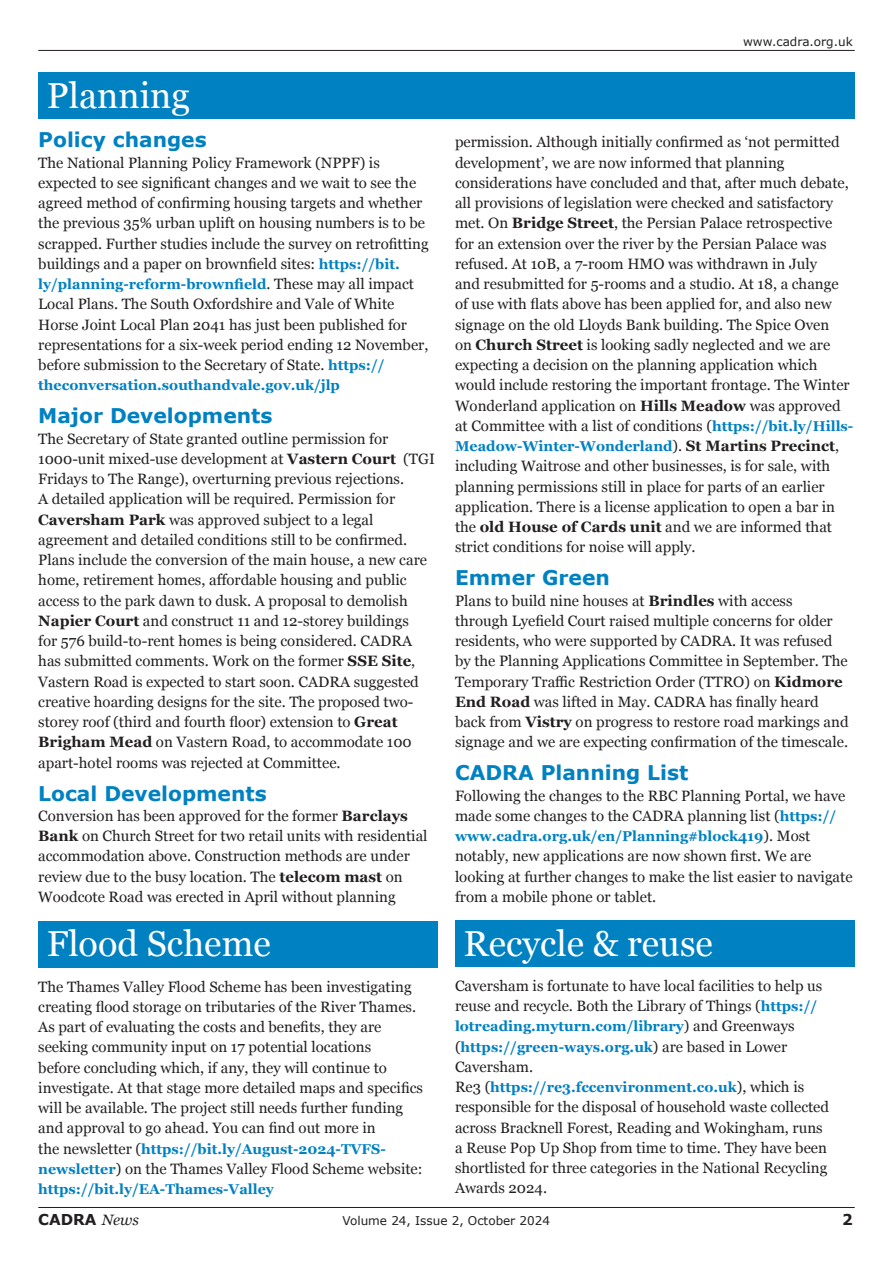
<style>
.page{position:relative;width:893px;height:1263px;background:#fff}
.page>*{position:absolute;margin:0;border:0;box-sizing:border-box;transform-origin:0 0}
.A_head_Georgia{font:36px "Georgia";color:#fff}
.B_after_A{font:36px "Georgia";color:#fff}
.B_head{font:700 20.25px "Verdana";color:#0081c2}
.B_after_A-2{font:700 20.25px "Verdana";color:#0081c2}
.Body_text{font:15px/20.2px "Georgia";color:#231f20}
.t1{font:700 15px "Verdana";color:#231f20}
.Body_text-2{font:700 14.25px/20.2px "Georgia";color:#0081c2}
.Running_head{font:12px "Verdana";color:#231f20}
.s1{font-weight:700;font-size:14.25px;color:#0081c2}
.s2{font-weight:400;font-size:15px;color:#231f20}
.s3{font-weight:700}
.s4{font-size:15px;color:#231f20}
.s5{font-family:"Georgia";font-weight:400;font-style:italic}
</style>
<div class="page">
<hr style="left:38px;top:50px;width:817px;height:1px;background:#231f20">
<hr style="left:38px;top:1207px;width:817px;height:1px;background:#231f20">
<div style="left:38px;top:72px;width:817px;height:47px;background:#0081c2"></div>
<div style="left:38px;top:921px;width:400px;height:46px;background:#0081c2"></div>
<div style="left:455px;top:920px;width:400px;height:47px;background:#0081c2"></div>
<p class="B_after_A" style="left:47px;top:69px;width:145px">Planning</p>
<p class="B_after_A-2" style="left:38px;top:126px;width:170px">Policy changes</p>
<p class="Body_text" style="left:38px;top:152px;width:392px">The National Planning Policy Framework (NPPF) is expected to see significant changes and we wait to see the agreed method of confirming housing targets and whether the previous 35% urban uplift on housing numbers is to be scrapped. Further studies include the survey on retrofitting buildings and a paper on brownfield sites: <span class="s1">https://bit.</span></p>
<p class="Body_text-2" style="left:38px;top:273px;width:377px">ly/planning-reform-brownfield<span class="s2">. These may all impact</span></p>
<p class="Body_text" style="left:38px;top:293px;width:392px">Local Plans. The South Oxfordshire and Vale of White Horse Joint Local Plan 2041 has just been published for representations for a six-week period ending 12 November, before submission to the Secretary of State. <span class="s1">https://</span></p>
<p class="Body_text-2" style="left:38px;top:374px;width:303px">theconversation.southandvale.gov.uk/jlp</p>
<p class="B_head" style="left:38px;top:402px;width:236px">Major Developments</p>
<p class="Body_text" style="left:38px;top:428px;width:398px">The Secretary of State granted outline permission for 1000-unit mixed-use development at <span class="s3">Vastern Court</span> (TGI Fridays to The Range), overturning previous rejections.<br>A detailed application will be required. Permission for <span class="s3">Caversham Park</span> was approved subject to a legal agreement and detailed conditions still to be confirmed.<br>Plans include the conversion of the main house, a new care home, retirement homes, affordable housing and public access to the park dawn to dusk. A proposal to demolish <span class="s3">Napier Court</span> and construct 11 and 12-storey buildings<br>for 576 build-to-rent homes is being considered. CADRA has submitted comments. Work on the former <span class="s3">SSE Site</span>, Vastern Road is expected to start soon. CADRA suggested creative hoarding designs for the site. The proposed two&shy;storey roof (third and fourth floor) extension to <span class="s3">Great Brigham Mead</span> on Vastern Road, to accommodate 100 apart-hotel rooms was rejected at Committee.</p>
<p class="B_head" style="left:38px;top:779px;width:230px">Local Developments</p>
<p class="Body_text" style="left:38px;top:805px;width:391px">Conversion has been approved for the former <span class="s3">Barclays Bank</span> on Church Street for two retail units with residential accommodation above. Construction methods are under review due to the busy location. The <span class="s3">telecom mast</span> on Woodcote Road was erected in April without planning</p>
<p class="A_head_Georgia" style="left:47px;top:918px;width:225px">Flood Scheme</p>
<p class="Body_text" style="left:38px;top:975px;width:386px">The Thames Valley Flood Scheme has been investigating creating flood storage on tributaries of the River Thames.<br>As part of evaluating the costs and benefits, they are seeking community input on 17 potential locations<br>before concluding which, if any, they will continue to investigate. At that stage more detailed maps and specifics will be available. The project still needs further funding and approval to go ahead. You can find out more in</p>
<p class="Body_text-2" style="left:38px;top:1138px;width:349px"><span class="s2">the newsletter (</span>https://bit.ly/August-2024-TVFS-</p>
<p class="Body_text" style="left:38px;top:1158px;width:386px"><span class="s1">newsletter</span>) on the Thames Valley Flood Scheme website:</p>
<p class="Body_text-2" style="left:38px;top:1178px;width:237px">https://bit.ly/EA-Thames-Valley</p>
<p class="Running_head" style="left:743px;top:33px;width:111px">www.cadra.org.uk</p>
<p class="Body_text" style="left:455px;top:131px;width:400px">permission. Although initially confirmed as ‘not permitted development’, we are now informed that planning considerations have concluded and that, after much debate, all provisions of legislation were checked and satisfactory met. On <span class="s3">Bridge Street</span>, the Persian Palace retrospective for an extension over the river by the Persian Palace was refused. At 10B, a 7-room HMO was withdrawn in July<br>and resubmitted for 5-rooms and a studio. At 18, a change of use with flats above has been applied for, and also new signage on the old Lloyds Bank building. The Spice Oven<br>on <span class="s3">Church Street</span> is looking sadly neglected and we are expecting a decision on the planning application which would include restoring the important frontage. The Winter Wonderland application on <span class="s3">Hills Meadow</span> was approved at Committee with a list of conditions (<span class="s1">https://bit.ly/Hills-</span></p>
<p class="Body_text-2" style="left:455px;top:435px;width:386px">Meadow-Winter-Wonderland<span class="s2">).</span> <span class="s4">St Martins Precinct</span><span class="s2">,</span></p>
<p class="Body_text" style="left:455px;top:455px;width:382px">including Waitrose and other businesses, is for sale, with planning permissions still in place for parts of an earlier application. There is a license application to open a bar in the <span class="s3">old House of Cards unit</span> and we are informed that strict conditions for noise will apply.</p>
<p class="B_head" style="left:455px;top:564px;width:156px">Emmer Green</p>
<p class="Body_text" style="left:455px;top:590px;width:395px">Plans to build nine houses at <span class="s3">Brindles</span> with access through Lyefield Court raised multiple concerns for older residents, who were supported by CADRA. It was refused by the Planning Applications Committee in September. The Temporary Traffic Restriction Order (TTRO) on <span class="s3">Kidmore End Road</span> was lifted in May. CADRA has finally heard back from <span class="s3">Vistry</span> on progress to restore road markings and signage and we are expecting confirmation of the timescale.</p>
<p class="B_head" style="left:455px;top:759px;width:235px">CADRA Planning List</p>
<p class="Body_text" style="left:455px;top:785px;width:392px">Following the changes to the RBC Planning Portal, we have made some changes to the CADRA planning list (<span class="s1">https://</span></p>
<p class="Body_text-2" style="left:455px;top:825px;width:357px">www.cadra.org.uk/en/Planning#block419<span class="s2">). Most</span></p>
<p class="Body_text" style="left:455px;top:845px;width:399px">notably, new applications are now shown first. We are looking at further changes to make the list easier to navigate from a mobile phone or tablet.</p>
<p class="A_head_Georgia" style="left:463px;top:917px;width:251px">Recycle &amp; reuse</p>
<p class="Body_text" style="left:455px;top:975px;width:369px">Caversham is fortunate to have local facilities to help us reuse and recycle. Both the Library of Things (<span class="s1">https://</span></p>
<p class="Body_text-2" style="left:455px;top:1015px;width:341px">lotreading.myturn.com/library<span class="s2">) and Greenways (</span>https://green-ways.org.uk<span class="s2">) are based in Lower</span></p>
<p class="Body_text" style="left:455px;top:1056px;width:80px">Caversham.</p>
<p class="Body_text-2" style="left:455px;top:1076px;width:351px"><span class="s2">Re3 (</span>https://re3.fccenvironment.co.uk<span class="s2">), which is</span></p>
<p class="Body_text" style="left:455px;top:1096px;width:376px">responsible for the disposal of household waste collected across Bracknell Forest, Reading and Wokingham, runs a Reuse Pop Up Shop from time to time. They have been shortlisted for three categories in the National Recycling Awards 2024.</p>
<p class="t1" style="left:38px;top:1208px;width:102px">CADRA <span class="s5">News</span></p>
<p class="Running_head" style="left:342px;top:1212px;width:209px">Volume 24, Issue 2, October 2024</p>
<p class="t1" style="left:842px;top:1208px;width:12px">2</p>
</div>
